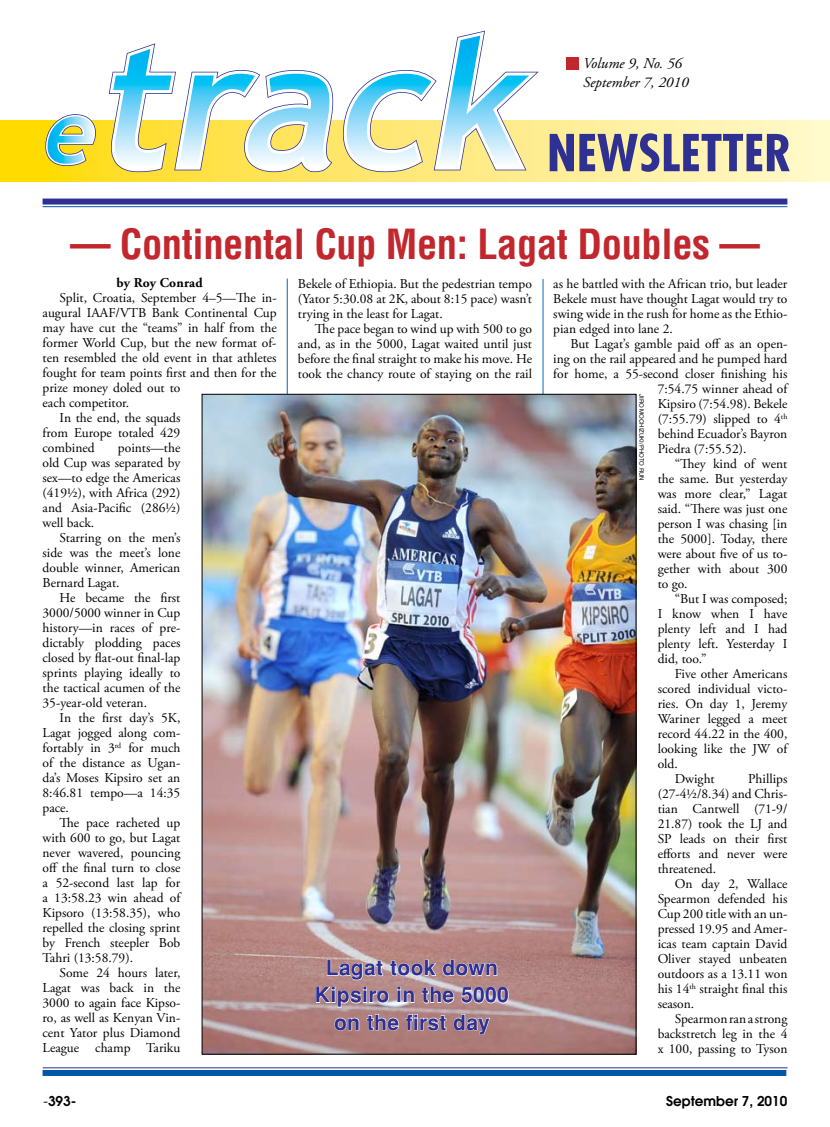
<style>
.page{position:relative;width:830px;height:1127px;background:#fff}
.page>*{position:absolute;margin:0;border:0;box-sizing:border-box;transform-origin:0 0}
.t1{font:700 condensed 40.5px "Helvetica";letter-spacing:-.01em;color:#c1272d}
.t2{font:700 21px/27.3px "Helvetica";letter-spacing:.02em;color:#2e3192;text-align:center}
.t3{font:italic 15px/19.5px "Adobe Garamond Pro";color:#000}
.t4{font:13.5px/15px "Adobe Garamond Pro";color:#000;text-align:justify}
.t5{font:600 13.5px "Avant Garde";color:#000}
.t6{font:700 13.5px "Adobe Garamond Pro";letter-spacing:.015em;color:#000}
.t7{font:6px "Helvetica";color:#000}
.s1{font-weight:400}
</style>
<div class="page">
<hr style="left:287px;top:279px;width:1px;height:773px;background:#006cb7">
<hr style="left:542px;top:279px;width:1px;height:774px;background:#006cb7">
<div style="left:566px;top:57px;width:12px;height:12px;background:#c1272d"></div>
<svg style="left:0;top:120px;width:829px;height:62px;background:#feea75"></svg>
<img style="left:203px;top:396px;width:431px;height:656px">
<svg style="left:326px;top:931px;width:57px;height:49px;background:#c5a5a3"></svg>
<svg style="left:389px;top:959px;width:47px;height:17px"></svg>
<svg style="left:442px;top:959px;width:55px;height:17px"></svg>
<svg style="left:315px;top:986px;width:193px;height:49px;background:#c09e9d"></svg>
<hr style="left:43px;top:1067px;width:744px;height:1px;background:#2e3192">
<div style="left:43px;top:1070px;width:743px;height:6px;background:#0057a8"></div>
<div style="left:43px;top:199px;width:744px;height:6px;background:#2e3192"></div>
<hr style="left:43px;top:206px;width:744px;height:1px;background:#0057a8">
<svg style="left:106px;top:120px;width:438px;height:54px"></svg>
<svg style="left:108px;top:30px;width:432px;height:143px"></svg>
<svg style="left:43px;top:114px;width:54px;height:53px;background:#b0d1a2"></svg>
<svg style="left:549px;top:133px;width:240px;height:39px;background:#8e8a9e"></svg>
<p class="t3" style="left:583px;top:54px;width:107px">Volume 9, No. 56<br>September 7, 2010</p>
<h1 class="t1" style="left:70px;top:219px;width:691px">— Continental Cup Men: Lagat Doubles —</h1>
<p class="t6" style="left:116px;top:275px;width:88px">by Roy Conrad</p>
<p class="t4" style="left:60px;top:291px;width:218px">Split, Croatia, September 4–5—The in-</p>
<p class="t4" style="left:43px;top:306px;width:235px">augural IAAF/VTB Bank Continental Cup</p>
<p class="t4" style="left:43px;top:321px;width:235px">may have cut the “teams” in half from the</p>
<p class="t4" style="left:43px;top:336px;width:235px">former World Cup, but the new format of-</p>
<p class="t4" style="left:43px;top:351px;width:235px">ten resembled the old event in that athletes</p>
<p class="t4" style="left:43px;top:366px;width:235px">fought for team points first and then for the</p>
<p class="t4" style="left:43px;top:381px;width:139px">prize money doled out to</p>
<p class="t4" style="left:43px;top:396px;width:88px">each competitor.</p>
<p class="t4" style="left:60px;top:411px;width:122px">In the end, the squads</p>
<p class="t4" style="left:43px;top:426px;width:139px">from Europe totaled 429</p>
<p class="t4" style="left:43px;top:441px;width:54px">combined</p>
<p class="t4" style="left:553px;top:277px;width:235px">as he battled with the African trio, but leader Bekele must have thought Lagat would try to swing wide in the rush for home as the Ethio&shy;pian edged into lane 2.</p>
<p class="t4" style="left:570px;top:337px;width:218px">But Lagat’s gamble paid off as an open-</p>
<p class="t4" style="left:553px;top:352px;width:235px">ing on the rail appeared and he pumped hard</p>
<p class="t4" style="left:553px;top:367px;width:235px">for home, a 55-second closer finishing his</p>
<p class="t4" style="left:657px;top:382px;width:131px">7:54.75 winner ahead of</p>
<p class="t4" style="left:657px;top:397px;width:131px">Kipsiro (7:54.98). Bekele</p>
<p class="t4" style="left:657px;top:412px;width:131px">(7:55.79) slipped to 4<sup>th</sup></p>
<p class="t4" style="left:657px;top:427px;width:131px">behind Ecuador’s Bayron</p>
<p class="t4" style="left:657px;top:442px;width:90px">Piedra (7:55.52).</p>
<p class="t4" style="left:674px;top:457px;width:114px">“They kind of went</p>
<p class="t4" style="left:657px;top:472px;width:131px">the same. But yesterday</p>
<p class="t4" style="left:657px;top:487px;width:131px">was more clear,” Lagat</p>
<p class="t4" style="left:657px;top:502px;width:131px">said. “There was just one</p>
<p class="t4" style="left:657px;top:517px;width:131px">person I was chasing [in</p>
<p class="t4" style="left:657px;top:532px;width:131px">the 5000]. Today, there</p>
<p class="t4" style="left:657px;top:547px;width:131px">were about five of us to-</p>
<p class="t4" style="left:657px;top:562px;width:131px">gether with about 300</p>
<p class="t4" style="left:657px;top:577px;width:31px">to go.</p>
<p class="t4" style="left:674px;top:592px;width:114px">“But I was composed;</p>
<p class="t4" style="left:657px;top:607px;width:131px">I know when I have</p>
<p class="t4" style="left:657px;top:622px;width:131px">plenty left and I had</p>
<p class="t4" style="left:657px;top:637px;width:131px">plenty left. Yesterday I</p>
<p class="t4" style="left:657px;top:652px;width:51px">did, too.”</p>
<p class="t4" style="left:674px;top:667px;width:114px">Five other Americans</p>
<p class="t4" style="left:657px;top:682px;width:131px">scored individual victo-</p>
<p class="t4" style="left:657px;top:697px;width:131px">ries. On day 1, Jeremy</p>
<p class="t4" style="left:657px;top:712px;width:131px">Wariner legged a meet</p>
<p class="t4" style="left:657px;top:727px;width:131px">record 44.22 in the 400,</p>
<p class="t4" style="left:657px;top:742px;width:131px">looking like the JW of</p>
<p class="t4" style="left:657px;top:757px;width:22px">old.</p>
<p class="t4" style="left:674px;top:772px;width:42px">Dwight</p>
<p class="t4" style="left:298px;top:277px;width:235px">Bekele of Ethiopia. But the pedestrian tempo (Yator 5:30.08 at 2K, about 8:15 pace) wasn’t trying in the least for Lagat.</p>
<p class="t4" style="left:298px;top:322px;width:235px;text-indent:17px">The pace began to wind up with 500 to go and, as in the 5000, Lagat waited until just before the final straight to make his move. He took the chancy route of staying on the rail</p>
<p class="t7" style="left:645px;top:394px;width:88px;rotate:90deg">JIRO MOCHIZUKI/PHOTO RUN</p>
<p class="t4" style="left:43px;top:441px;width:139px;text-indent:75px">points—the old Cup was separated by sex—to edge the Americas (419½), with Africa (292) and Asia-Pacific (286½) well back.</p>
<p class="t4" style="left:43px;top:531px;width:139px;text-indent:17px">Starring on the men’s side was the meet’s lone double winner, American Bernard Lagat.</p>
<p class="t4" style="left:43px;top:591px;width:139px;text-indent:17px">He became the first 3000/5000 winner in Cup history—in races of pre&shy;dictably plodding paces closed by flat-out final-lap sprints playing ideally to the tactical acumen of the 35-year-old veteran.</p>
<p class="t4" style="left:43px;top:711px;width:139px;text-indent:17px">In the first day’s 5K, Lagat jogged along com&shy;fortably in 3<sup>rd</sup> for much of the distance as Ugan&shy;da’s Moses Kipsiro set an 8:46.81 tempo—a 14:35 pace.</p>
<p class="t4" style="left:43px;top:816px;width:139px;text-indent:17px">The pace racheted up with 600 to go, but Lagat never wavered, pouncing off the final turn to close a 52-second last lap for a 13:58.23 win ahead of Kipsoro (13:58.35), who repelled the closing sprint by French steepler Bob Tahri (13:58.79).</p>
<p class="t4" style="left:43px;top:966px;width:139px;text-indent:17px">Some 24 hours later, Lagat was back in the 3000 to again face Kipso&shy;ro, as well as Kenyan Vin&shy;cent Yator plus Diamond League champ Tariku</p>
<p class="t4" style="left:657px;top:772px;width:131px;text-indent:91px">Phillips (27‑4½/8.34) and Chris&shy;tian Cantwell (71‑9/ 21.87) took the LJ and SP leads on their first efforts and never were threatened.</p>
<p class="t4" style="left:657px;top:877px;width:131px;text-indent:17px">On day 2, Wallace Spearmon defended his Cup 200 title with an un&shy;pressed 19.95 and Amer&shy;icas team captain David Oliver stayed unbeaten outdoors as a 13.11 won his 14<sup>th</sup> straight final this season.</p>
<p class="t4" style="left:657px;top:1012px;width:131px;text-indent:17px">Spearmon ran a strong backstretch leg in the 4 x 100, passing to Tyson</p>
<h2 class="t2" style="left:315px;top:954px;width:195px">Lagat took down<br>Kipsiro in the 5000 on the first day</h2>
<p class="t5" style="left:44px;top:1092px;width:34px"><span class="s1">-</span>393-</p>
<p class="t5" style="left:666px;top:1092px;width:122px">September 7, 2010</p>
</div>
